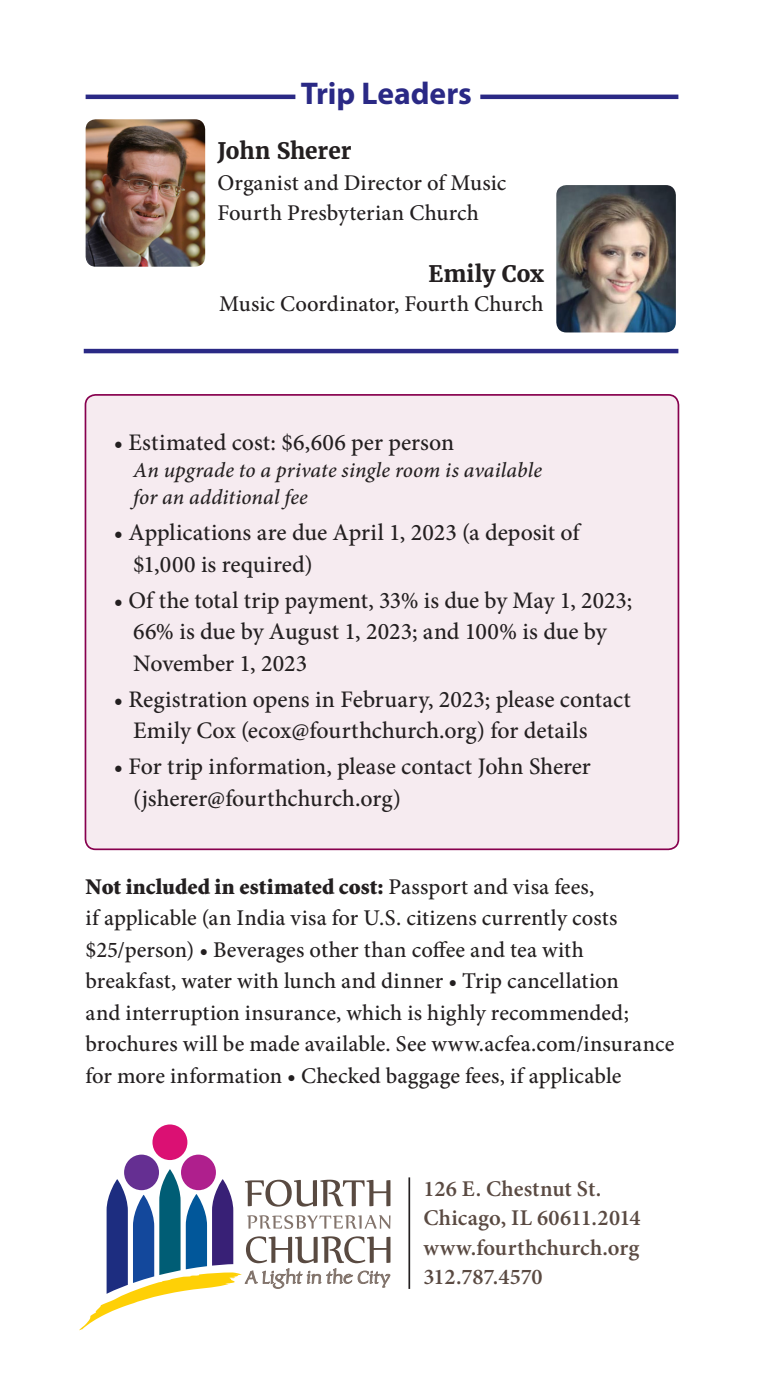
<style>
.page{position:relative;width:757px;height:1377px;background:#fff}
.page>*{position:absolute;margin:0;border:0;box-sizing:border-box;transform-origin:0 0}
.t1{font:700 31.5px "Myriad Pro";letter-spacing:-.005em;color:#2a2985}
.t2{font:500 23.85px/31.5px "Minion Pro";color:#231f20}
.t3{font:500 22.5px/31.5px "Minion Pro";letter-spacing:.005em;color:#231f20}
.t4{font:600 22.5px/29.2px "Minion Pro";color:#5a4a42}
.t5{font:700 22.5px "Merriweather";color:#231f20}
.t6{font:italic 500 21.38px/27px "Minion Pro";letter-spacing:.005em;color:#231f20}
.s1{font-family:"Minion Std";font-weight:900}
</style>
<div class="page">
<div style="left:85px;top:395px;width:593px;height:454px;background:#f6ebf0;border-radius:10px"></div>
<div style="left:85px;top:394px;width:593px;height:456px;border:2px solid #87004e;border-radius:10px"></div>
<div style="left:124px;top:1155px;width:35px;height:35px;background:#652f92;border-radius:50%"></div>
<div style="left:181px;top:1155px;width:35px;height:35px;background:#af1f8d;border-radius:50%"></div>
<div style="left:152px;top:1124px;width:35px;height:36px;background:#db1073;border-radius:50%"></div>
<svg style="left:79px;top:1169px;width:311px;height:161px"></svg>
<hr style="left:408px;top:1177px;width:2px;height:112px;background:#231f20">
<img style="left:556px;top:185px;width:119px;height:147px">
<img style="left:86px;top:119px;width:119px;height:148px">
<hr style="left:86px;top:95px;width:209px;height:4px;background:#2a2985">
<hr style="left:480px;top:95px;width:198px;height:4px;background:#2a2985">
<hr style="left:84px;top:349px;width:594px;height:4px;background:#2a2985">
<p class="t1" style="left:301px;top:73px;width:172px">Trip Leaders</p>
<p class="t5" style="left:217px;top:137px;width:135px">John Sherer</p>
<p class="t3" style="left:217px;top:167px;width:290px">Organist and Director of Music</p>
<p class="t3" style="left:217px;top:197px;width:263px">Fourth Presbyterian Church</p>
<p class="t5" style="left:428px;top:260px;width:116px">Emily Cox</p>
<p class="t3" style="left:219px;top:288px;width:326px">Music Coordinator, Fourth Church</p>
<p class="t2" style="left:114px;top:427px;width:342px">• Estimated cost: $6,606 per person</p>
<p class="t6" style="left:133px;top:457px;width:410px">An upgrade to a private single room is available for an additional fee</p>
<p class="t2" style="left:133px;top:517px;width:447px;text-indent:-19px">• Applications are due April 1, 2023 (a deposit of $1,000 is required)</p>
<p class="t2" style="left:133px;top:584px;width:500px;text-indent:-19px">• Of the total trip payment, 33% is due by May 1, 2023;<br>66% is due by August 1, 2023; and 100% is due by<br>November 1, 2023</p>
<p class="t2" style="left:133px;top:683px;width:499px;text-indent:-19px">• Registration opens in February, 2023; please contact<br>Emily Cox (ecox@fourthchurch.org) for details</p>
<p class="t2" style="left:133px;top:751px;width:459px;text-indent:-19px">• For trip information, please contact John Sherer (jsherer@fourthchurch.org)</p>
<p class="t3" style="left:86px;top:871px;width:590px"><span class="s1">Not included in estimated cost:</span> Passport and visa fees,<br>if applicable (an India visa for U.S. citizens currently costs $25/person) • Beverages other than coffee and tea with breakfast, water with lunch and dinner • Trip cancellation<br>and interruption insurance, which is highly recommended; brochures will be made available. See www.acfea.com/insurance for more information • Checked baggage fees, if applicable</p>
<p class="t4" style="left:423px;top:1174px;width:218px">126 E. Chestnut St.<br>Chicago, IL 60611.2014</p>
<p class="t4" style="left:423px;top:1233px;width:217px">www.fourthchurch.org</p>
<p class="t4" style="left:423px;top:1262px;width:120px">312.787.4570</p>
</div>
